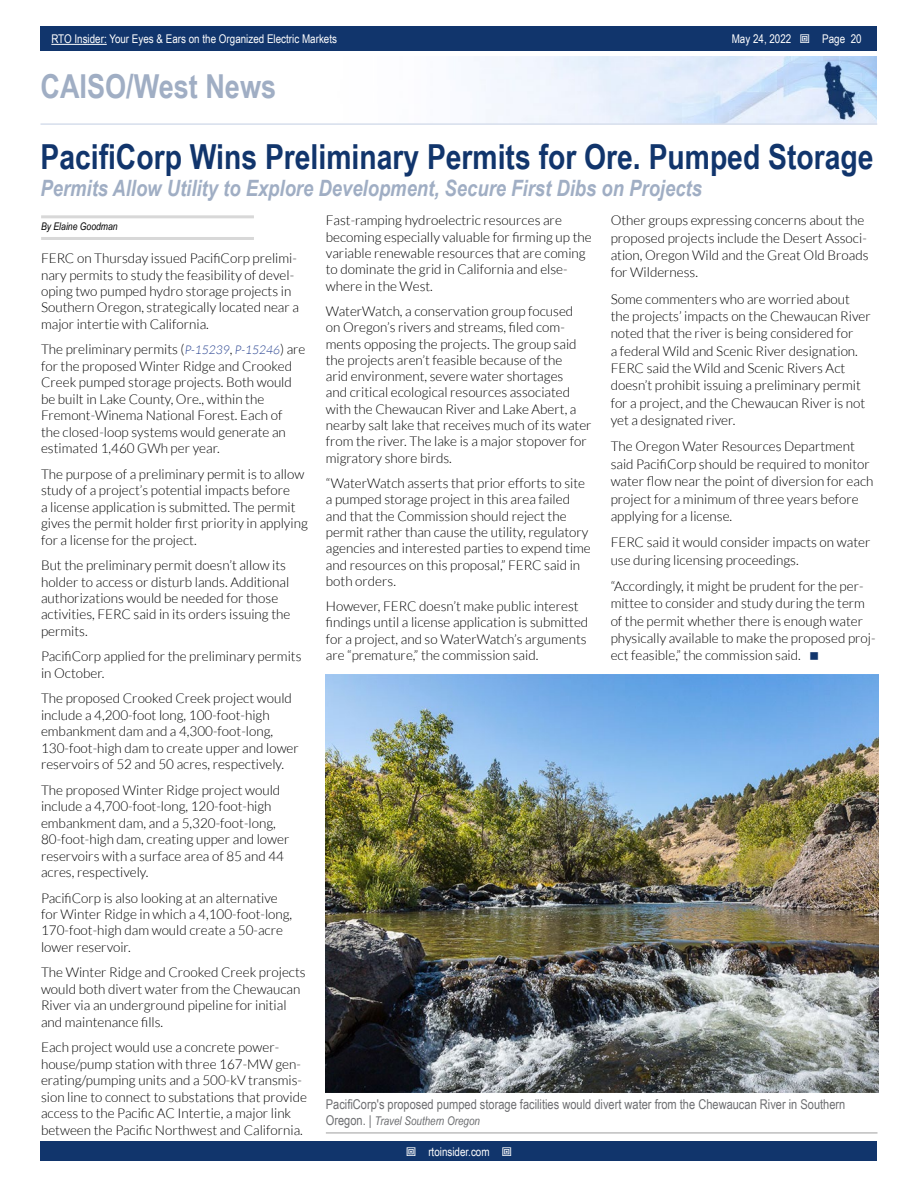
<style>
.page{position:relative;width:918px;height:1188px;background:#fff}
.page>*{position:absolute;margin:0;border:0;box-sizing:border-box;transform-origin:0 0}
.t1{font:700 34.5px "Arial Narrow";color:#11356c}
.t2{font:700 33px "Arial Narrow";color:#a0aec4}
.t3{font:italic 700 22.5px "Arial Narrow";color:#a0aec4}
.t4{font:300 13.5px/16.5px "Lato";color:#000}
.t5{font:13.5px "Arial Narrow";color:#6d6e71}
.t6{font:12px "Arial Narrow";color:#fff}
.t7{font:italic 12px "Arial Narrow";color:#6d6e71}
.t8{font:italic 10.5px "Arial Narrow";color:#000}
.s1{font-style:italic;font-size:12px;color:#25408f}
.s2{font-style:normal;font-size:13.5px}
</style>
<div class="page">
<div style="left:41px;top:1142px;width:836px;height:19px;background:#11356c"></div>
<div style="left:41px;top:27px;width:836px;height:24px;background:#11356c"></div>
<hr style="left:51px;top:44px;width:56px;height:1px;background:#fff">
<img style="left:474px;top:56px;width:403px;height:67px">
<hr style="left:40px;top:123px;width:837px;height:2px;background:#d6deec">
<hr style="left:41px;top:215px;width:213px;height:3px;background:#d8d8d8">
<hr style="left:41px;top:237px;width:213px;height:3px;background:#d8d8d8">
<hr style="left:326px;top:1132px;width:552px;height:2px;background:#bfbfbf">
<img style="left:326px;top:675px;width:552px;height:417px">
<p class="t6" style="left:51px;top:30px;width:287px">RTO Insider: Your Eyes &amp; Ears on the Organized Electric Markets</p>
<p class="t6" style="left:732px;top:30px;width:61px">May 24, 2022</p>
<p class="t6" style="left:822px;top:30px;width:41px">Page 20</p>
<h2 class="t2" style="left:40px;top:61px;width:237px">CAISO/West News</h2>
<h1 class="t1" style="left:40px;top:130px;width:835px">PacifiCorp Wins Preliminary Permits for Ore. Pumped Storage</h1>
<h3 class="t3" style="left:40px;top:171px;width:663px">Permits Allow Utility to Explore Development, Secure First Dibs on Projects</h3>
<p class="t8" style="left:41px;top:219px;width:78px">By Elaine Goodman</p>
<p class="t4" style="left:611px;top:212px;width:259px;line-height:17.4px">Other groups expressing concerns about the proposed projects include the Desert Associ&shy;ation, Oregon Wild and the Great Old Broads for Wilderness.</p>
<p class="t4" style="left:611px;top:290px;width:262px;line-height:17.4px">Some commenters who are worried about the projects’ impacts on the Chewaucan River noted that the river is being considered for<br>a federal Wild and Scenic River designation.<br>FERC said the Wild and Scenic Rivers Act doesn’t prohibit issuing a preliminary permit for a project, and the Chewaucan River is not yet a designated river.</p>
<p class="t4" style="left:611px;top:438px;width:264px;line-height:17.4px">The Oregon Water Resources Department said PacifiCorp should be required to monitor water flow near the point of diversion for each project for a minimum of three years before applying for a license.</p>
<p class="t4" style="left:611px;top:534px;width:261px;line-height:17.4px">FERC said it would consider impacts on water use during licensing proceedings.</p>
<p class="t4" style="left:611px;top:577px;width:266px;line-height:17.4px">“Accordingly, it might be prudent for the per&shy;mittee to consider and study during the term of the permit whether there is enough water physically available to make the proposed proj&shy;ect feasible,” the commission said.</p>
<p class="t4" style="left:326px;top:212px;width:267px">Fast-ramping hydroelectric resources are becoming especially valuable for firming up the variable renewable resources that are coming to dominate the grid in California and else&shy;where in the West.</p>
<p class="t4" style="left:326px;top:303px;width:267px">WaterWatch, a conservation group focused<br>on Oregon’s rivers and streams, filed com&shy;ments opposing the projects. The group said the projects aren’t feasible because of the<br>arid environment, severe water shortages<br>and critical ecological resources associated with the Chewaucan River and Lake Abert, a nearby salt lake that receives much of its water from the river. The lake is a major stopover for migratory shore birds.</p>
<p class="t4" style="left:326px;top:475px;width:266px">“WaterWatch asserts that prior efforts to site a pumped storage project in this area failed and that the Commission should reject the permit rather than cause the utility, regulatory agencies and interested parties to expend time and resources on this proposal,” FERC said in both orders.</p>
<p class="t4" style="left:326px;top:598px;width:264px">However, FERC doesn’t make public interest findings until a license application is submitted for a project, and so WaterWatch’s arguments are “premature,” the commission said.</p>
<p class="t4" style="left:41px;top:250px;width:260px">FERC on Thursday issued PacifiCorp prelimi&shy;nary permits to study the feasibility of devel&shy;oping two pumped hydro storage projects in Southern Oregon, strategically located near a major intertie with California.</p>
<p class="t4" style="left:41px;top:341px;width:266px">The preliminary permits (<span class="s1">P-15239</span>, <span class="s1">P-15246</span>) are for the proposed Winter Ridge and Crooked Creek pumped storage projects. Both would be built in Lake County, Ore., within the Fremont-Winema National Forest. Each of<br>the closed-loop systems would generate an estimated 1,460 GWh per year.</p>
<p class="t4" style="left:41px;top:466px;width:268px">The purpose of a preliminary permit is to allow study of a project’s potential impacts before<br>a license application is submitted. The permit gives the permit holder first priority in applying for a license for the project.</p>
<p class="t4" style="left:41px;top:557px;width:251px">But the preliminary permit doesn’t allow its holder to access or disturb lands. Additional authorizations would be needed for those activities, FERC said in its orders issuing the permits.</p>
<p class="t4" style="left:41px;top:648px;width:262px">PacifiCorp applied for the preliminary permits in October.</p>
<p class="t4" style="left:41px;top:690px;width:259px">The proposed Crooked Creek project would include a 4,200-foot long, 100-foot-high embankment dam and a 4,300-foot-long, 130-foot-high dam to create upper and lower reservoirs of 52 and 50 acres, respectively.</p>
<p class="t4" style="left:41px;top:782px;width:250px">The proposed Winter Ridge project would include a 4,700-foot-long, 120-foot-high embankment dam, and a 5,320-foot-long, 80-foot-high dam, creating upper and lower reservoirs with a surface area of 85 and 44 acres, respectively.</p>
<p class="t4" style="left:41px;top:890px;width:253px">PacifiCorp is also looking at an alternative for Winter Ridge in which a 4,100-foot-long, 170-foot-high dam would create a 50-acre lower reservoir.</p>
<p class="t4" style="left:41px;top:964px;width:266px">The Winter Ridge and Crooked Creek projects would both divert water from the Chewaucan River via an underground pipeline for initial and maintenance fills.</p>
<p class="t4" style="left:41px;top:1039px;width:268px">Each project would use a concrete power&shy;house/pump station with three 167-MW gen&shy;erating/pumping units and a 500-kV transmis&shy;sion line to connect to substations that provide access to the Pacific AC Intertie, a major link between the Pacific Northwest and California.</p>
<p class="t5" style="left:326px;top:1095px;width:521px">PacifiCorp's proposed pumped storage facilities would divert water from the Chewaucan River in Southern</p>
<p class="t7" style="left:326px;top:1113px;width:156px"><span class="s2">Oregon. |</span> Travel Southern Oregon</p>
<p class="t6" style="left:428px;top:1143px;width:63px">rtoinsider.com</p>
</div>
